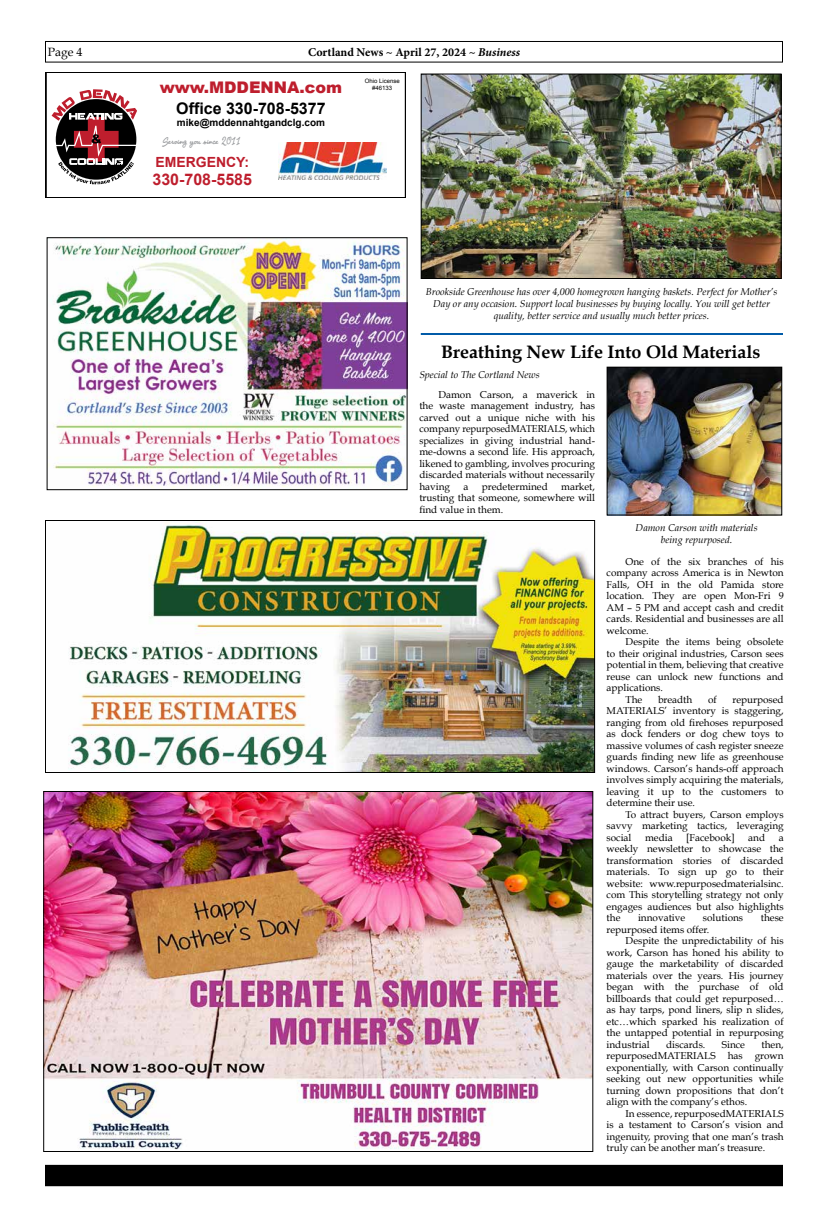
<style>
.page{position:relative;width:819px;height:1224px;background:#fff}
.page>*{position:absolute;margin:0;border:0;box-sizing:border-box;transform-origin:0 0}
.t1{font:700 18px "Book Antiqua";color:#000}
.t2{font:700 16px "Arial";color:#000}
.t3{font:900 16px "Arial";color:#be1e2d}
.t4{font:700 16px "Arial";color:#be1e2d}
.t5{font:700 14px "Arial";color:#be1e2d}
.t6{font:700 12px "Minion Pro";color:#000}
.t7{font:12px "Book Antiqua";color:#000}
.t8{font:10.5px "PR8 Charade";color:#939598}
.t9{font:10px/11.5px "Book Antiqua";color:#000;text-align:justify}
.t10{font:italic 10px/12px "Book Antiqua";color:#000;text-align:center}
.t11{font:700 10px "Arial";color:#000}
.t12{font:6px/7.2px "Arial";color:#000;text-align:center}
.s1{font-style:italic}
</style>
<div class="page">
<div style="left:45px;top:41px;width:738px;height:22px;border:1px solid #000"></div>
<div style="left:46px;top:1165px;width:736px;height:21px;background:#000"></div>
<hr style="left:421px;top:333px;width:362px;height:2px;background:#015ba8">
<img style="left:45px;top:793px;width:546px;height:357px">
<svg style="left:46px;top:72px;width:360px;height:126px"></svg>
<img style="left:54px;top:239px;width:352px;height:249px">
<div style="left:47px;top:237px;width:361px;height:253px;border:1px solid #000"></div>
<img style="left:68px;top:522px;width:525px;height:249px">
<div style="left:45px;top:520px;width:550px;height:253px;border:1px solid #000"></div>
<img style="left:609px;top:369px;width:171px;height:145px">
<div style="left:607px;top:367px;width:175px;height:149px;border:1px solid #000"></div>
<img style="left:423px;top:76px;width:357px;height:201px">
<div style="left:421px;top:74px;width:361px;height:205px;border:1px solid #000"></div>
<p class="t7" style="left:48px;top:44px;width:36px">Page 4</p>
<p class="t6" style="left:308px;top:44px;width:213px">Cortland News ~ April 27, 2024 ~ <span class="s1">Business</span></p>
<h2 class="t3" style="left:160px;top:76px;width:184px">www.MDDENNA.com</h2>
<h2 class="t2" style="left:176px;top:98px;width:151px">Office 330-708-5377</h2>
<p class="t11" style="left:177px;top:116px;width:150px">mike@mddennahtgandclg.com</p>
<p class="t12" style="left:365px;top:77px;width:37px">Ohio License #46133</p>
<p class="t8" style="left:162px;top:133px;width:79px">Serving you since 2011</p>
<h3 class="t5" style="left:155px;top:153px;width:95px">EMERGENCY:</h3>
<h2 class="t4" style="left:152px;top:169px;width:101px">330-708-5585</h2>
<p class="t10" style="left:426px;top:286px;width:353px">Brookside Greenhouse has over 4,000 homegrown hanging baskets. Perfect for Mother’s<br>Day or any occasion. Support local businesses by buying locally. You will get better quality, better service and usually much better prices.</p>
<h1 class="t1" style="left:441px;top:342px;width:321px">Breathing New Life Into Old Materials</h1>
<p class="t10" style="left:419px;top:369px;width:122px">Special to The Cortland News</p>
<p class="t9" style="left:419px;top:389px;width:177px;text-indent:19px">Damon Carson, a maverick in the waste management industry, has carved out a unique niche with his company repurposedMATERIALS, which specializes in giving industrial hand&shy;me-downs a second life. His approach, likened to gambling, involves procuring discarded materials without necessarily having</p>
<p class="t9" style="left:464px;top:481px;width:6px">a</p>
<p class="t9" style="left:482px;top:481px;width:67px">predetermined</p>
<p class="t9" style="left:419px;top:481px;width:177px;text-indent:142px">market, trusting that someone, somewhere will find value in them.</p>
<p class="t10" style="left:636px;top:522px;width:123px">Damon Carson with materials being repurposed.</p>
<p class="t9" style="left:607px;top:555px;width:179px;text-indent:19px">One of the six branches of his company across America is in Newton Falls, OH in the old Pamida store location. They are open Mon-Fri 9<br>AM – 5 PM and accept cash and credit cards. Residential and businesses are all welcome.</p>
<p class="t9" style="left:626px;top:636px;width:160px">Despite the items being obsolete</p>
<p class="t9" style="left:607px;top:647px;width:179px">to their original industries, Carson sees</p>
<p class="t9" style="left:607px;top:659px;width:179px">potential in them, believing that creative</p>
<p class="t9" style="left:607px;top:670px;width:179px">reuse can unlock new functions and</p>
<p class="t9" style="left:607px;top:682px;width:58px">applications.</p>
<p class="t9" style="left:626px;top:693px;width:18px">The</p>
<p class="t9" style="left:658px;top:693px;width:36px">breadth</p>
<p class="t9" style="left:708px;top:693px;width:10px">of</p>
<p class="t9" style="left:607px;top:693px;width:179px;text-indent:126px">repurposed MATERIALS’ inventory is staggering, ranging from old firehoses repurposed as dock fenders or dog chew toys to massive volumes of cash register sneeze guards finding new life as greenhouse windows. Carson’s hands-off approach involves simply acquiring the materials, leaving it up to the customers to determine their use.</p>
<p class="t9" style="left:607px;top:808px;width:179px;text-indent:19px">To attract buyers, Carson employs savvy marketing tactics, leveraging social</p>
<p class="t9" style="left:645px;top:831px;width:29px">media</p>
<p class="t9" style="left:686px;top:831px;width:50px">[Facebook]</p>
<p class="t9" style="left:748px;top:831px;width:18px">and</p>
<p class="t9" style="left:607px;top:831px;width:179px;text-indent:172px">a weekly newsletter to showcase the transformation stories of discarded materials. To sign up go to their website: www.repurposedmaterialsinc. com This storytelling strategy not only engages audiences but also highlights the</p>
<p class="t9" style="left:638px;top:912px;width:49px">innovative</p>
<p class="t9" style="left:703px;top:912px;width:42px">solutions</p>
<p class="t9" style="left:761px;top:912px;width:24px">these</p>
<p class="t9" style="left:607px;top:923px;width:104px">repurposed items offer.</p>
<p class="t9" style="left:626px;top:935px;width:160px">Despite the unpredictability of his</p>
<p class="t9" style="left:607px;top:946px;width:179px">work, Carson has honed his ability to</p>
<p class="t9" style="left:607px;top:958px;width:179px">gauge the marketability of discarded</p>
<p class="t9" style="left:607px;top:969px;width:179px">materials over the years. His journey</p>
<p class="t9" style="left:607px;top:981px;width:179px">began with the purchase of old</p>
<p class="t9" style="left:607px;top:992px;width:179px">billboards that could get repurposed…</p>
<p class="t9" style="left:607px;top:1004px;width:179px">as hay tarps, pond liners, slip n slides,</p>
<p class="t9" style="left:607px;top:1015px;width:179px">etc…which sparked his realization of</p>
<p class="t9" style="left:607px;top:1027px;width:179px">the untapped potential in repurposing</p>
<p class="t9" style="left:607px;top:1038px;width:45px">industrial</p>
<p class="t9" style="left:666px;top:1038px;width:41px">discards.</p>
<p class="t9" style="left:722px;top:1038px;width:25px">Since</p>
<p class="t9" style="left:607px;top:1038px;width:179px;text-indent:155px">then, repurposedMATERIALS has grown exponentially, with Carson continually seeking out new opportunities while turning down propositions that don’t align with the company’s ethos.</p>
<p class="t9" style="left:607px;top:1107px;width:179px;text-indent:19px">In essence, repurposedMATERIALS is a testament to Carson’s vision and ingenuity, proving that one man’s trash truly can be another man’s treasure.</p>
</div>
